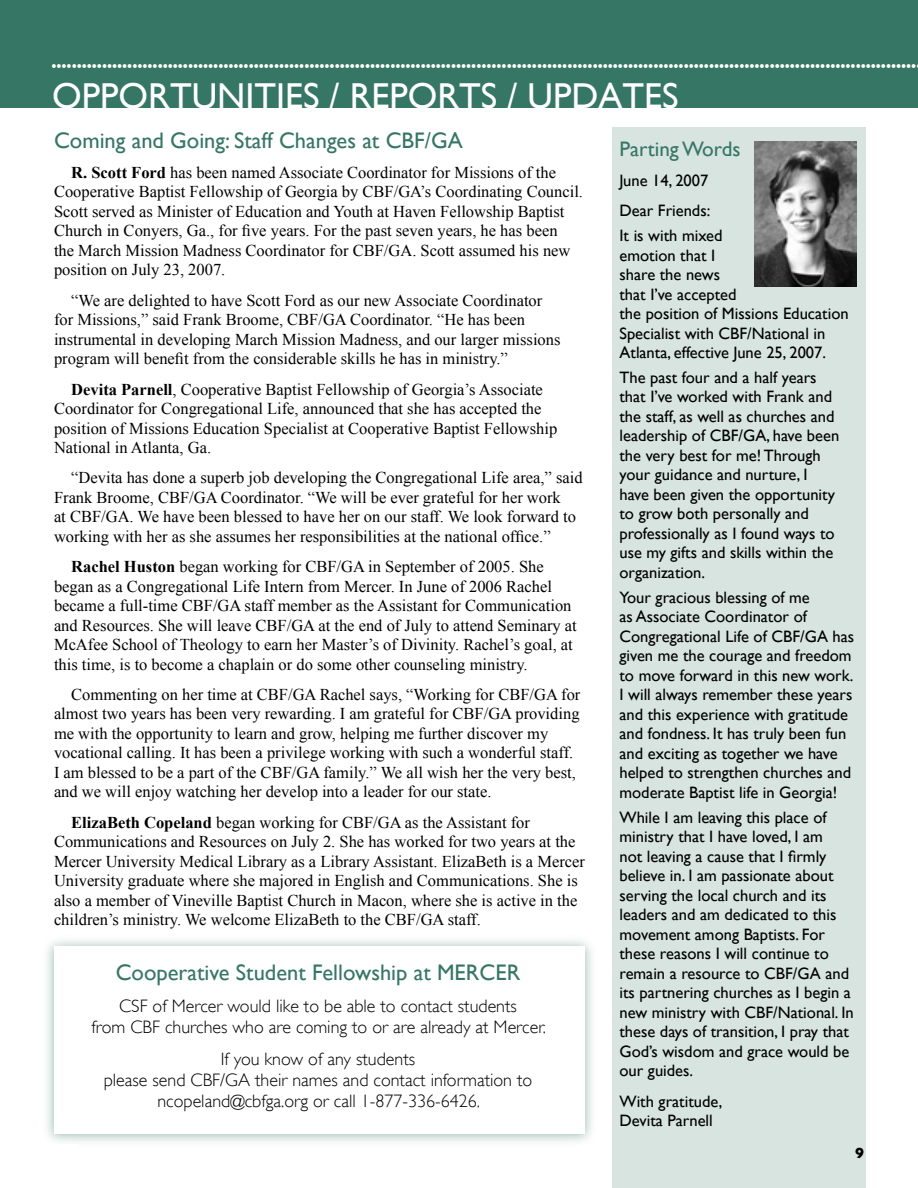
<style>
.page{position:relative;width:918px;height:1188px;background:#fff}
.page>*{position:absolute;margin:0;border:0;box-sizing:border-box;transform-origin:0 0}
.t1{font:36px "Gill Sans";color:#fff}
.t2{font:22.5px "Gill Sans";color:#367664}
.t3{font:21px "Gill Sans";color:#367664}
.t4{font:300 18px/21px "Gill Sans";color:#000;text-align:center}
.t5{font:700 18px "Gill Sans";color:#fff}
.t6{font:16.5px/19.5px "Times New Roman";color:#000}
.t7{font:16.5px/19.5px "Gill Sans";color:#000}
.t8{font:700 15px "Gill Sans";color:#000}
.s1{font-weight:700}
</style>
<div class="page">
<div style="left:0;top:0;width:918px;height:108px;background:#367664"></div>
<div style="left:612px;top:127px;width:254px;height:1061px;background:#d7e4e0"></div>
<img style="left:755px;top:141px;width:102px;height:145px">
<div style="left:39px;top:932px;width:560px;height:215px;background:#367664;opacity:.5"></div>
<div style="left:54px;top:946px;width:531px;height:188px;background:#fff"></div>
<div style="left:46px;top:1144px;width:32px;height:22px;background:#fff"></div>
<p class="t5" style="left:51px;top:51px;width:866px">...........................................................................................................................................................................</p>
<h1 class="t1" style="left:52px;top:75px;width:628px">OPPORTUNITIES / REPORTS / UPDATES</h1>
<h2 class="t2" style="left:54px;top:127px;width:410px">Coming and Going: Staff Changes at CBF/GA</h2>
<p class="t6" style="left:54px;top:162px;width:531px;text-indent:17px"><span class="s1">R. Scott Ford</span> has been named Associate Coordinator for Missions of the Cooperative Baptist Fellowship of Georgia by CBF/GA’s Coordinating Council.<br>Scott served as Minister of Education and Youth at Haven Fellowship Baptist Church in Conyers, Ga., for five years. For the past seven years, he has been<br>the March Mission Madness Coordinator for CBF/GA. Scott assumed his new position on July 23, 2007.</p>
<p class="t6" style="left:54px;top:290px;width:508px;text-indent:17px">“We are delighted to have Scott Ford as our new Associate Coordinator for Missions,” said Frank Broome, CBF/GA Coordinator. “He has been instrumental in developing March Mission Madness, and our larger missions program will benefit from the considerable skills he has in ministry.”</p>
<p class="t6" style="left:54px;top:379px;width:505px;text-indent:17px"><span class="s1">Devita Parnell</span>, Cooperative Baptist Fellowship of Georgia’s Associate Coordinator for Congregational Life, announced that she has accepted the position of Missions Education Specialist at Cooperative Baptist Fellowship National in Atlanta, Ga.</p>
<p class="t6" style="left:54px;top:468px;width:530px;text-indent:17px">“Devita has done a superb job developing the Congregational Life area,” said Frank Broome, CBF/GA Coordinator. “We will be ever grateful for her work<br>at CBF/GA. We have been blessed to have her on our staff. We look forward to working with her as she assumes her responsibilities at the national office.”</p>
<p class="t6" style="left:54px;top:557px;width:524px;text-indent:17px"><span class="s1">Rachel Huston</span> began working for CBF/GA in September of 2005. She began as a Congregational Life Intern from Mercer. In June of 2006 Rachel became a full-time CBF/GA staff member as the Assistant for Communication and Resources. She will leave CBF/GA at the end of July to attend Seminary at McAfee School of Theology to earn her Master’s of Divinity. Rachel’s goal, at this time, is to become a chaplain or do some other counseling ministry.</p>
<p class="t6" style="left:54px;top:684px;width:528px;text-indent:17px">Commenting on her time at CBF/GA Rachel says, “Working for CBF/GA for almost two years has been very rewarding. I am grateful for CBF/GA providing me with the opportunity to learn and grow, helping me further discover my vocational calling. It has been a privilege working with such a wonderful staff.<br>I am blessed to be a part of the CBF/GA family.” We all wish her the very best, and we will enjoy watching her develop into a leader for our state.</p>
<p class="t6" style="left:54px;top:812px;width:532px;text-indent:17px"><span class="s1">ElizaBeth Copeland</span> began working for CBF/GA as the Assistant for Communications and Resources on July 2. She has worked for two years at the Mercer University Medical Library as a Library Assistant. ElizaBeth is a Mercer University graduate where she majored in English and Communications. She is also a member of Vineville Baptist Church in Macon, where she is active in the children’s ministry. We welcome ElizaBeth to the CBF/GA staff.</p>
<h2 class="t2" style="left:116px;top:959px;width:406px">Cooperative Student Fellowship at MERCER</h2>
<p class="t4" style="left:91px;top:995px;width:456px">CSF of Mercer would like to be able to contact students<br>from CBF churches who are coming to or are already at Mercer.</p>
<p class="t4" style="left:104px;top:1048px;width:430px">If you know of any students<br>please send CBF/GA their names and contact information to ncopeland@cbfga.org or call 1-877-336-6426.</p>
<p class="t3" style="left:620px;top:136px;width:123px">Parting Words</p>
<p class="t7" style="left:620px;top:165px;width:92px;line-height:30.3px">June 14, 2007<br>Dear Friends:</p>
<p class="t7" style="left:620px;top:226px;width:231px">It is with mixed<br>emotion that I<br>share the news<br>that I’ve accepted<br>the position of Missions Education<br>Specialist with CBF/National in<br>Atlanta, effective June 25, 2007.</p>
<p class="t7" style="left:620px;top:367px;width:221px">The past four and a half years that I’ve worked with Frank and the staff, as well as churches and leadership of CBF/GA, have been the very best for me! Through your guidance and nurture, I have been given the opportunity to grow both personally and professionally as I found ways to use my gifts and skills within the organization.</p>
<p class="t7" style="left:620px;top:587px;width:236px">Your gracious blessing of me<br>as Associate Coordinator of<br>Congregational Life of CBF/GA has given me the courage and freedom to move forward in this new work.<br>I will always remember these years and this experience with gratitude and fondness. It has truly been fun and exciting as together we have helped to strengthen churches and moderate Baptist life in Georgia!</p>
<p class="t7" style="left:620px;top:807px;width:236px">While I am leaving this place of ministry that I have loved, I am<br>not leaving a cause that I firmly believe in. I am passionate about serving the local church and its leaders and am dedicated to this movement among Baptists. For these reasons I will continue to remain a resource to CBF/GA and its partnering churches as I begin a new ministry with CBF/National. In these days of transition, I pray that<br>God’s wisdom and grace would be our guides.</p>
<p class="t7" style="left:620px;top:1091px;width:104px">With gratitude,<br>Devita Parnell</p>
<p class="t8" style="left:855px;top:1144px;width:10px">9</p>
</div>
